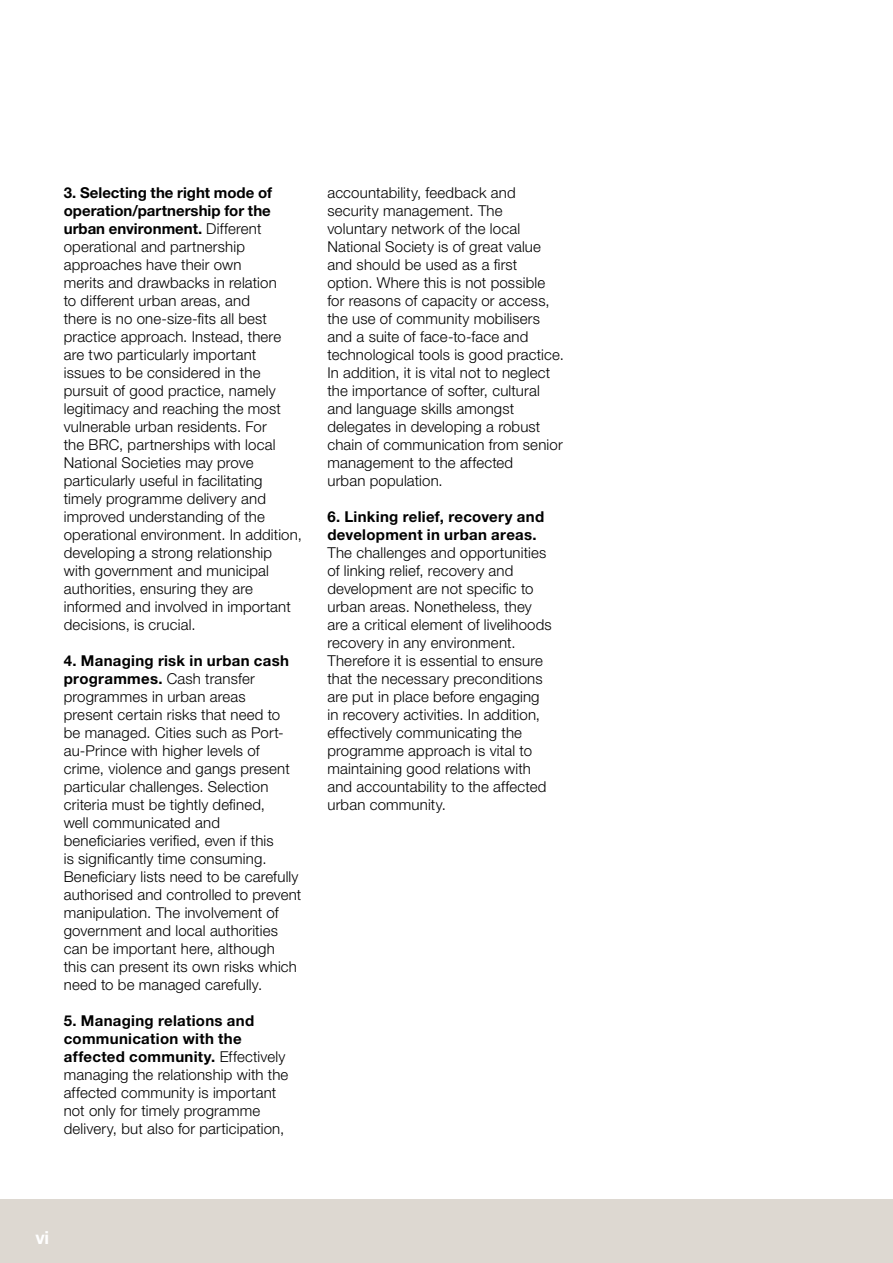
<style>
.page{position:relative;width:893px;height:1263px;background:#fff}
.page>*{position:absolute;margin:0;border:0;box-sizing:border-box;transform-origin:0 0}
.t1{font:700 18px "Helvetica Neue LT Pro";color:#fff}
.t2{font:300 15px/18px "Helvetica Neue LT Pro";letter-spacing:.01em;color:#000}
.t3{font:700 15px/18px "Helvetica Neue LT Pro";letter-spacing:.02em;color:#000}
.s1{font-weight:700}
</style>
<div class="page">
<div style="left:0;top:1199px;width:893px;height:64px;background:#ddd8d1"></div>
<p class="t2" style="left:64px;top:183px;width:240px"><span class="s1">3. Selecting the right mode of operation/partnership for the urban environment.</span> Different operational and partnership approaches have their own<br>merits and drawbacks in relation<br>to different urban areas, and<br>there is no one-size-fits all best practice approach. Instead, there are two particularly important<br>issues to be considered in the pursuit of good practice, namely legitimacy and reaching the most vulnerable urban residents. For<br>the BRC, partnerships with local<br>National Societies may prove particularly useful in facilitating timely programme delivery and improved understanding of the operational environment. In addition, developing a strong relationship with government and municipal authorities, ensuring they are informed and involved in important decisions, is crucial.</p>
<p class="t2" style="left:64px;top:651px;width:239px"><span class="s1">4. Managing risk in urban cash programmes.</span> Cash transfer programmes in urban areas<br>present certain risks that need to<br>be managed. Cities such as Port&shy;au-Prince with higher levels of crime, violence and gangs present particular challenges. Selection criteria must be tightly defined,<br>well communicated and beneficiaries verified, even if this<br>is significantly time consuming.<br>Beneficiary lists need to be carefully authorised and controlled to prevent manipulation. The involvement of government and local authorities can be important here, although this can present its own risks which need to be managed carefully.</p>
<p class="t2" style="left:64px;top:1011px;width:226px"><span class="s1">5. Managing relations and communication with the affected community.</span> Effectively managing the relationship with the affected community is important not only for timely programme delivery, but also for participation,</p>
<p class="t2" style="left:327px;top:183px;width:238px">accountability, feedback and security management. The voluntary network of the local<br>National Society is of great value and should be used as a first option. Where this is not possible for reasons of capacity or access, the use of community mobilisers and a suite of face-to-face and technological tools is good practice.<br>In addition, it is vital not to neglect the importance of softer, cultural and language skills amongst delegates in developing a robust chain of communication from senior management to the affected<br>urban population.</p>
<p class="t3" style="left:327px;top:507px;width:218px">6. Linking relief, recovery and development in urban areas.</p>
<p class="t2" style="left:327px;top:543px;width:226px">The challenges and opportunities of linking relief, recovery and development are not specific to urban areas. Nonetheless, they are a critical element of livelihoods recovery in any environment.<br>Therefore it is essential to ensure that the necessary preconditions are put in place before engaging in recovery activities. In addition, effectively communicating the programme approach is vital to maintaining good relations with and accountability to the affected urban community.</p>
<p class="t1" style="left:35px;top:1226px;width:15px">vi</p>
</div>
